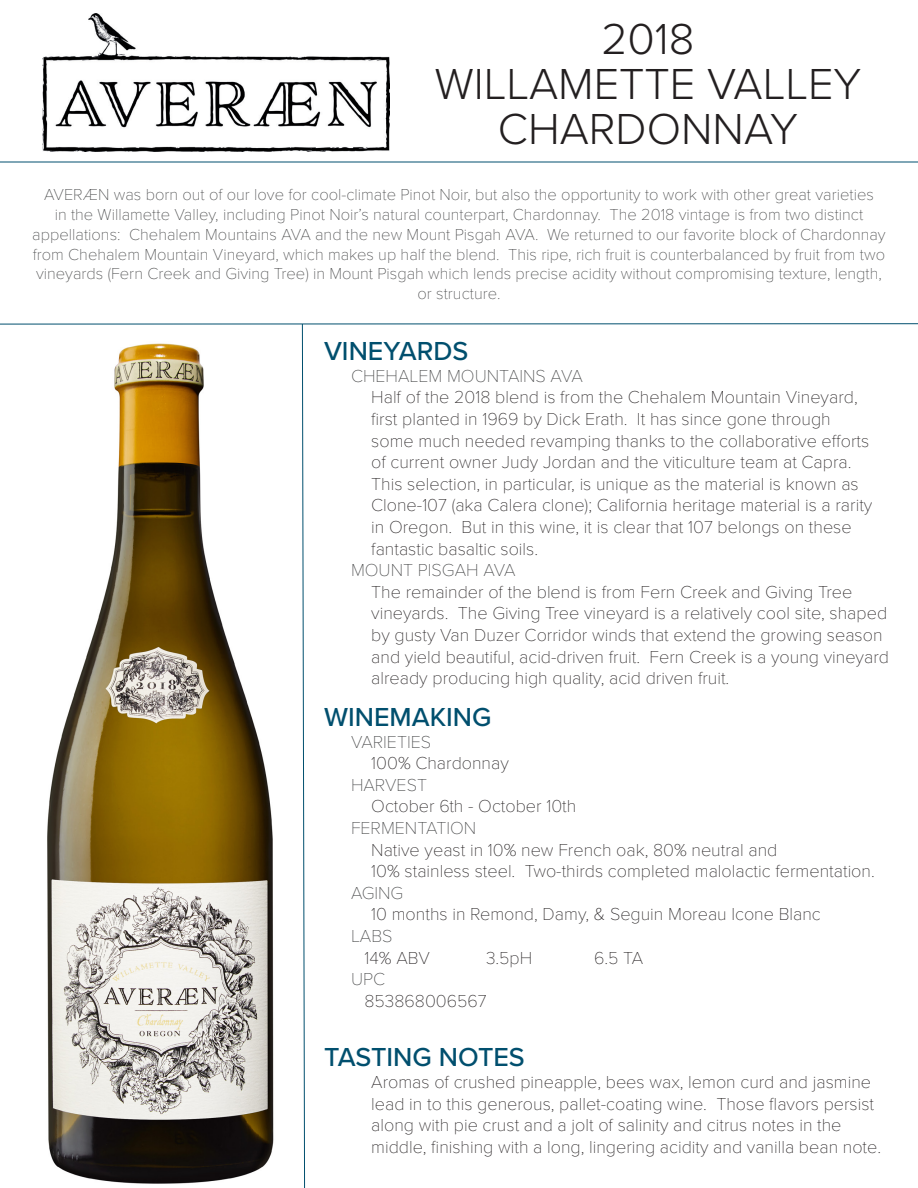
<style>
.page{position:relative;width:918px;height:1188px;background:#fff}
.page>*{position:absolute;margin:0;border:0;box-sizing:border-box;transform-origin:0 0}
.t1{font:300 45px "Proxima Nova";color:#231f20}
.t2{font:500 27px "Proxima Nova";color:#014f6e}
.t3{font:100 18px/21.6px "Proxima Nova T";color:#231f20}
.t4{font:100 18px "Proxima Nova T";color:#414243}
.Intro_Paragraph_Text{font:100 16.5px/19.8px "Proxima Nova T";color:#414243;text-align:center}
</style>
<div class="page">
<img style="left:37px;top:324px;width:247px;height:860px">
<img style="left:43px;top:14px;width:346px;height:137px">
<hr style="left:0;top:162px;width:918px;height:1px;background:#014f6e">
<svg style="left:302px;top:324px;width:3px;height:864px"></svg>
<hr style="left:0;top:323px;width:918px;height:1px;background:#014f6e">
<p class="t1" style="left:601px;top:12px;width:95px">2018</p>
<p class="t1" style="left:435px;top:57px;width:428px">WILLAMETTE VALLEY</p>
<p class="t1" style="left:498px;top:102px;width:302px">CHARDONNAY</p>
<p class="Intro_Paragraph_Text" style="left:32px;top:185px;width:855px">AVERÆN was born out of our love for cool-climate Pinot Noir, but also the opportunity to work with other great varieties<br>in the Willamette Valley, including Pinot Noir’s natural counterpart, Chardonnay. The 2018 vintage is from two distinct appellations: Chehalem Mountains AVA and the new Mount Pisgah AVA. We returned to our favorite block of Chardonnay from Chehalem Mountain Vineyard, which makes up half the blend. This ripe, rich fruit is counterbalanced by fruit from two vineyards (Fern Creek and Giving Tree) in Mount Pisgah which lends precise acidity without compromising texture, length, or structure.</p>
<p class="t2" style="left:324px;top:335px;width:146px">VINEYARDS</p>
<p class="t4" style="left:351px;top:365px;width:233px">CHEHALEM MOUNTAINS AVA</p>
<p class="t3" style="left:371px;top:387px;width:503px">Half of the 2018 blend is from the Chehalem Mountain Vineyard, first planted in 1969 by Dick Erath. It has since gone through some much needed revamping thanks to the collaborative efforts of current owner Judy Jordan and the viticulture team at Capra.<br>This selection, in particular, is unique as the material is known as Clone-107 (aka Calera clone); California heritage material is a rarity in Oregon. But in this wine, it is clear that 107 belongs on these fantastic basaltic soils.</p>
<p class="t4" style="left:351px;top:559px;width:166px">MOUNT PISGAH AVA</p>
<p class="t3" style="left:371px;top:581px;width:519px">The remainder of the blend is from Fern Creek and Giving Tree vineyards. The Giving Tree vineyard is a relatively cool site, shaped by gusty Van Duzer Corridor winds that extend the growing season and yield beautiful, acid-driven fruit. Fern Creek is a young vineyard already producing high quality, acid driven fruit.</p>
<p class="t2" style="left:324px;top:701px;width:169px">WINEMAKING</p>
<p class="t4" style="left:351px;top:731px;width:82px">VARIETIES</p>
<p class="t3" style="left:371px;top:753px;width:139px">100% Chardonnay</p>
<p class="t4" style="left:351px;top:774px;width:78px">HARVEST</p>
<p class="t3" style="left:371px;top:796px;width:207px">October 6th - October 10th</p>
<p class="t4" style="left:351px;top:817px;width:127px">FERMENTATION</p>
<p class="t3" style="left:371px;top:839px;width:408px">Native yeast in 10% new French oak, 80% neutral and</p>
<p class="t3" style="left:371px;top:861px;width:505px">10% stainless steel. Two-thirds completed malolactic fermentation.</p>
<p class="t4" style="left:351px;top:882px;width:54px">AGING</p>
<p class="t3" style="left:371px;top:904px;width:451px">10 months in Remond, Damy, &amp; Seguin Moreau Icone Blanc</p>
<p class="t4" style="left:351px;top:925px;width:43px">LABS</p>
<p class="t3" style="left:364px;top:947px;width:67px">14% ABV</p>
<p class="t3" style="left:486px;top:947px;width:48px">3.5pH</p>
<p class="t3" style="left:594px;top:947px;width:51px">6.5 TA</p>
<p class="t4" style="left:351px;top:968px;width:36px">UPC</p>
<p class="t3" style="left:364px;top:990px;width:124px">853868006567</p>
<p class="t2" style="left:324px;top:1041px;width:202px">TASTING NOTES</p>
<p class="t3" style="left:371px;top:1071px;width:511px">Aromas of crushed pineapple, bees wax, lemon curd and jasmine lead in to this generous, pallet-coating wine. Those flavors persist along with pie crust and a jolt of salinity and citrus notes in the middle, finishing with a long, lingering acidity and vanilla bean note.</p>
</div>
